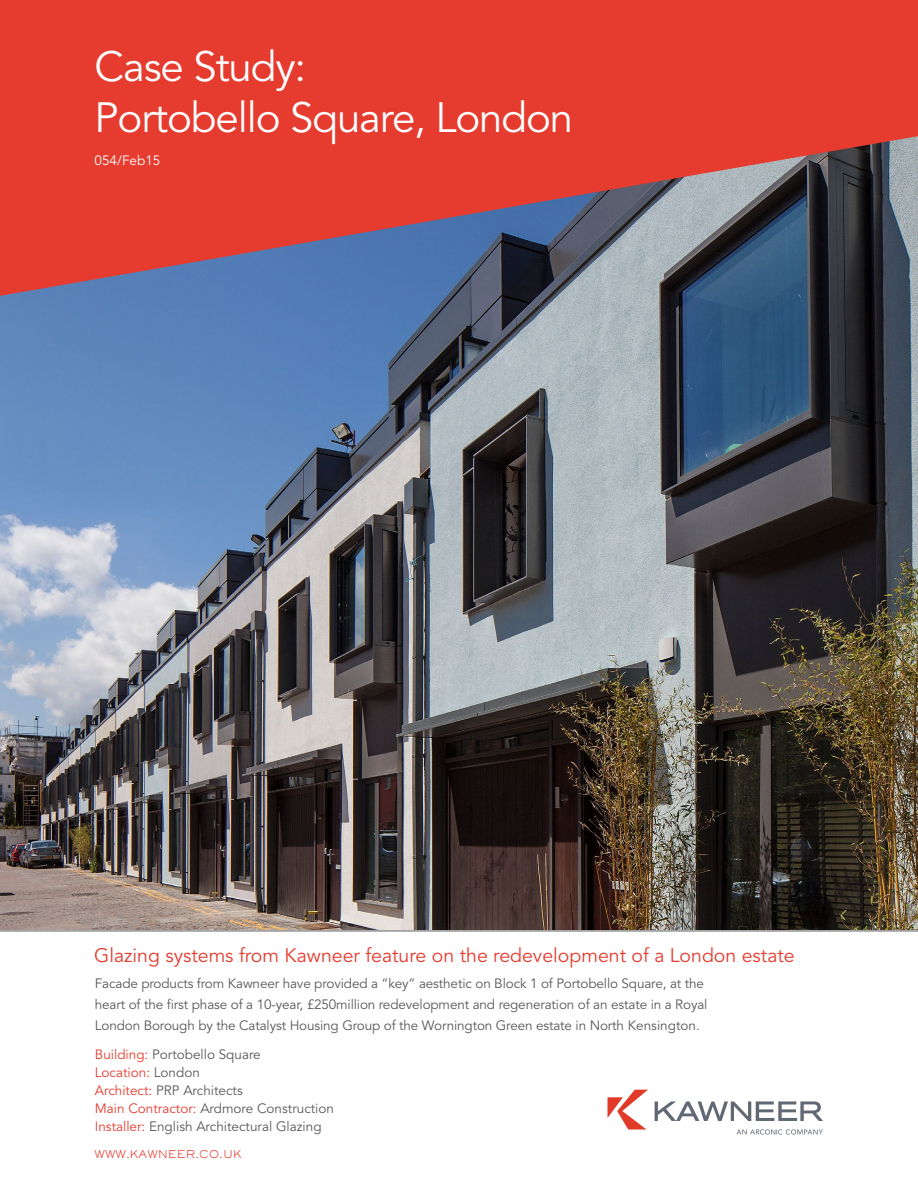
<style>
.page{position:relative;width:918px;height:1188px;background:#fff}
.page>*{position:absolute;margin:0;border:0;box-sizing:border-box;transform-origin:0 0}
.t1{font:42px/51px "Avenir LT Std";letter-spacing:-.025em;color:#fff}
.t2{font:19.5px "Avenir LT Std";color:#e63c2f}
.t3{font:13.5px/18px "Avenir LT Std";letter-spacing:-.01em;color:#58595b}
.t4{font:13.5px "Avenir LT Std";color:#fff}
.t5{font:10.5px "Sackers Gothic Light AT";color:#e63c2f}
.s1{color:#e63c2f}
</style>
<div class="page">
<img style="left:0;top:296px;width:918px;height:635px">
<svg style="left:0;top:0;width:918px;height:296px;background:#be4745"></svg>
<hr style="left:0;top:931px;width:918px;height:1px;background:#58595b">
<svg style="left:607px;top:1090px;width:41px;height:40px"></svg>
<svg style="left:655px;top:1101px;width:168px;height:20px"></svg>
<svg style="left:736px;top:1129px;width:87px;height:6px"></svg>
<h1 class="t1" style="left:95px;top:42px;width:480px">Case Study:<br>Portobello Square, London</h1>
<p class="t4" style="left:95px;top:153px;width:67px">054/Feb15</p>
<h2 class="t2" style="left:94px;top:944px;width:702px">Glazing systems from Kawneer feature on the redevelopment of a London estate</h2>
<p class="t3" style="left:95px;top:973px;width:614px;line-height:21px">Facade products from Kawneer have provided a “key” aesthetic on Block 1 of Portobello Square, at the heart of the first phase of a 10-year, £250million redevelopment and regeneration of an estate in a Royal<br>London Borough by the Catalyst Housing Group of the Wornington Green estate in North Kensington.</p>
<p class="t3" style="left:95px;top:1045px;width:241px"><span class="s1">Building:</span> Portobello Square<br><span class="s1">Location:</span> London<br><span class="s1">Architect:</span> PRP Architects<br><span class="s1">Main Contractor:</span> Ardmore Construction<br><span class="s1">Installer:</span> English Architectural Glazing</p>
<p class="t5" style="left:94px;top:1147px;width:149px">WWW.KAWNEER.CO.UK</p>
</div>
